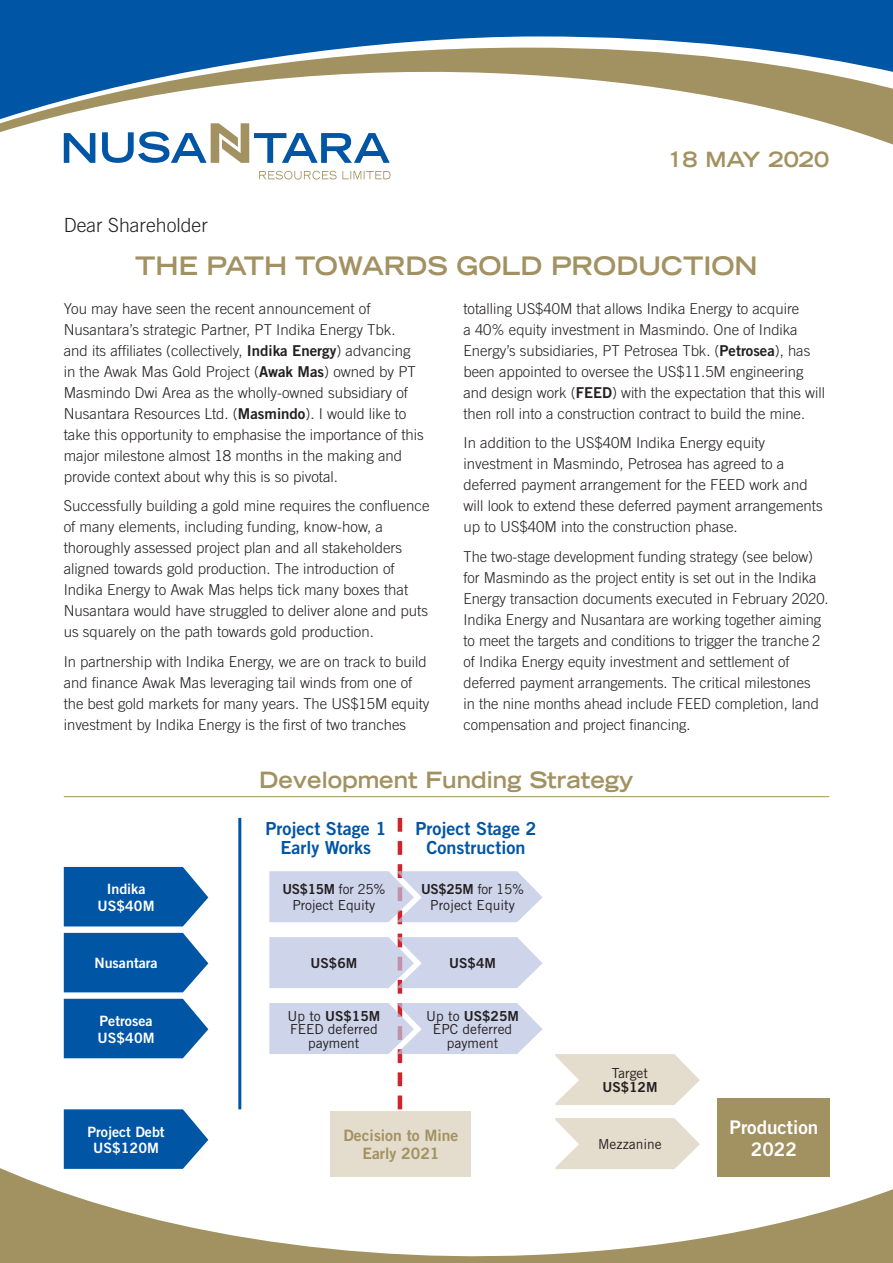
<style>
.page{position:relative;width:893px;height:1263px;background:#fff}
.page>*{position:absolute;margin:0;border:0;box-sizing:border-box;transform-origin:0 0}
.t1{font:700 expanded 25.5px "Trade Gothic LH";color:#a29161;scale:.96 1}
.t2{font:700 expanded 22.5px "Trade Gothic LH";color:#a29161;scale:.96 1}
.t3{font:700 expanded 21px "Trade Gothic LH";color:#a29161}
.t4{font:300 19.5px "Trade Gothic";color:#231f20}
.t5{font:18.75px/21.8px "Trade Gothic Bold Two";color:#fff;text-align:center}
.t6{font:18px/19.5px "Trade Gothic Bold Two";color:#0155a5;text-align:center}
.t7{font:15.6px/18.1px "Trade Gothic Bold Two";color:#a29161;text-align:center}
.t8{font:300 15px/21px "Trade Gothic";color:#231f20}
.t9{font:14.25px/16.5px "Trade Gothic Bold Two";color:#fff;text-align:center}
.t10{font:13.8px/13.5px "Trade Gothic";color:#231f20;text-align:center}
.t11{font:13.8px "Trade Gothic Bold Two";color:#231f20}
.s1{font-family:"Trade Gothic Bold Two";font-weight:400}
.s2{font-family:"Trade Gothic"}
</style>
<div class="page">
<hr style="left:238px;top:818px;width:3px;height:291px;background:#0155a5">
<svg style="left:0;top:0;width:893px;height:48px;background:#1361ab"></svg>
<svg style="left:0;top:48px;width:893px;height:99px"></svg>
<svg style="left:64px;top:133px;width:31px;height:30px"></svg>
<svg style="left:102px;top:123px;width:288px;height:40px"></svg>
<svg style="left:259px;top:171px;width:131px;height:9px"></svg>
<svg style="left:0;top:1148px;width:893px;height:115px"></svg>
<img style="left:855px;top:1148px;width:38px;height:51px">
<hr style="left:64px;top:796px;width:765px;height:1px;background:#a29161">
<svg style="left:64px;top:867px;width:144px;height:59px;background:#1562ac"></svg>
<svg style="left:64px;top:933px;width:144px;height:59px;background:#1562ac"></svg>
<svg style="left:64px;top:999px;width:144px;height:59px;background:#1562ac"></svg>
<svg style="left:64px;top:1109px;width:144px;height:60px;background:#1764ad"></svg>
<svg style="left:269px;top:818px;width:274px;height:291px"></svg>
<svg style="left:555px;top:1054px;width:145px;height:51px"></svg>
<svg style="left:555px;top:1118px;width:145px;height:51px"></svg>
<div style="left:331px;top:1111px;width:140px;height:65px;background:#e4dccc"></div>
<div style="left:718px;top:1098px;width:112px;height:78px;background:#a29161"></div>
<h3 class="t3" style="left:667px;top:146px;width:163px">18 MAY 2020</h3>
<h3 class="t4" style="left:64px;top:214px;width:146px">Dear Shareholder</h3>
<h1 class="t1" style="left:135px;top:249px;width:650px">THE PATH TOWARDS GOLD PRODUCTION</h1>
<p class="t8" style="left:64px;top:298px;width:362px">You may have seen the recent announcement of Nusantara’s strategic Partner, PT Indika Energy Tbk.<br>and its affiliates (collectively, <span class="s1">Indika Energy</span>) advancing in the Awak Mas Gold Project (<span class="s1">Awak Mas</span>) owned by PT Masmindo Dwi Area as the wholly-owned subsidiary of Nusantara Resources Ltd. (<span class="s1">Masmindo</span>). I would like to take this opportunity to emphasise the importance of this major milestone almost 18 months in the making and provide context about why this is so pivotal.</p>
<p class="t8" style="left:64px;top:495px;width:367px">Successfully building a gold mine requires the confluence of many elements, including funding, know-how, a thoroughly assessed project plan and all stakeholders aligned towards gold production. The introduction of Indika Energy to Awak Mas helps tick many boxes that Nusantara would have struggled to deliver alone and puts us squarely on the path towards gold production.</p>
<p class="t8" style="left:64px;top:651px;width:367px">In partnership with Indika Energy, we are on track to build and finance Awak Mas leveraging tail winds from one of the best gold markets for many years. The US$15M equity investment by Indika Energy is the first of two tranches</p>
<p class="t8" style="left:463px;top:298px;width:363px">totalling US$40M that allows Indika Energy to acquire<br>a 40% equity investment in Masmindo. One of Indika Energy’s subsidiaries, PT Petrosea Tbk. (<span class="s1">Petrosea</span>), has been appointed to oversee the US$11.5M engineering and design work (<span class="s1">FEED</span>) with the expectation that this will then roll into a construction contract to build the mine.</p>
<p class="t8" style="left:463px;top:432px;width:361px">In addition to the US$40M Indika Energy equity investment in Masmindo, Petrosea has agreed to a deferred payment arrangement for the FEED work and will look to extend these deferred payment arrangements up to US$40M into the construction phase.</p>
<p class="t8" style="left:463px;top:546px;width:367px">The two-stage development funding strategy (see below) for Masmindo as the project entity is set out in the Indika Energy transaction documents executed in February 2020.<br>Indika Energy and Nusantara are working together aiming to meet the targets and conditions to trigger the tranche 2 of Indika Energy equity investment and settlement of deferred payment arrangements. The critical milestones<br>in the nine months ahead include FEED completion, land compensation and project financing.</p>
<p class="t9" style="left:98px;top:881px;width:58px">Indika<br>US$40M</p>
<p class="t9" style="left:94px;top:955px;width:65px">Nusantara</p>
<p class="t9" style="left:98px;top:1012px;width:58px;text-align:left">Petrosea<br>US$40M</p>
<p class="t9" style="left:87px;top:1123px;width:79px">Project Debt<br>US$120M</p>
<h2 class="t2" style="left:259px;top:765px;width:392px">Development Funding Strategy</h2>
<p class="t6" style="left:265px;top:818px;width:122px">Project Stage 1<br>Early Works</p>
<p class="t6" style="left:415px;top:818px;width:122px">Project Stage 2<br>Construction</p>
<p class="t11" style="left:282px;top:881px;width:105px">US$15M <span class="s2">for 25%</span></p>
<p class="t10" style="left:292px;top:898px;width:84px">Project Equity</p>
<p class="t11" style="left:421px;top:881px;width:105px">US$25M <span class="s2">for 15%</span></p>
<p class="t10" style="left:430px;top:898px;width:86px">Project Equity</p>
<p class="t11" style="left:311px;top:955px;width:48px">US$6M</p>
<p class="t11" style="left:288px;top:1007px;width:94px"><span class="s2">Up to</span> US$15M</p>
<p class="t10" style="left:290px;top:1022px;width:89px">FEED deferred payment</p>
<p class="t11" style="left:449px;top:955px;width:48px">US$4M</p>
<p class="t11" style="left:426px;top:1007px;width:94px"><span class="s2">Up to</span> US$25M</p>
<p class="t10" style="left:433px;top:1022px;width:81px">EPC deferred payment</p>
<p class="t10" style="left:612px;top:1066px;width:38px">Target</p>
<p class="t11" style="left:602px;top:1078px;width:57px">US$12M</p>
<p class="t7" style="left:343px;top:1126px;width:116px">Decision to Mine<br>Early 2021</p>
<p class="t5" style="left:729px;top:1116px;width:90px">Production<br>2022</p>
<p class="t10" style="left:598px;top:1137px;width:65px">Mezzanine</p>
</div>
